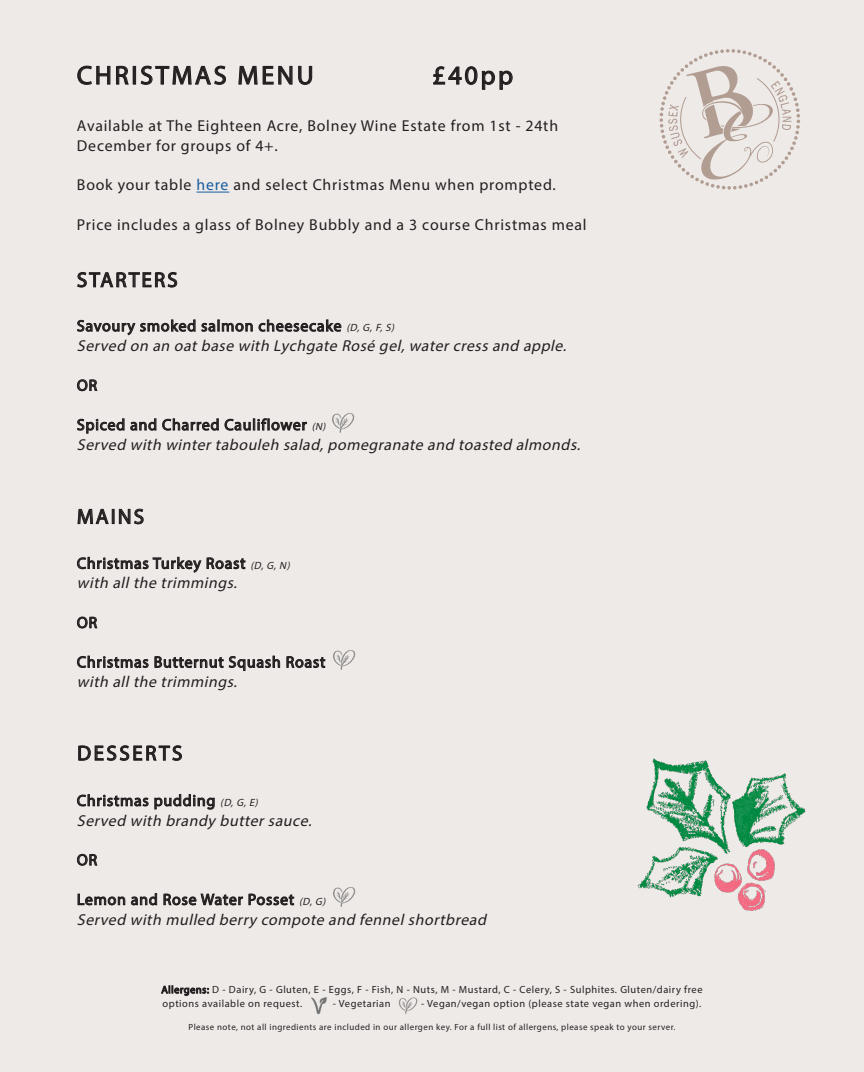
<style>
.page{position:relative;width:864px;height:1072px;background:#fff}
.page>*{position:absolute;margin:0;border:0;box-sizing:border-box;transform-origin:0 0}
.t1{font:26.25px "Myriad Pro";letter-spacing:.1em;color:#231f20}
.t2{font:21px "Myriad Pro";letter-spacing:.1em;color:#231f20}
.t3{font:21px "Myriad Pro";letter-spacing:.12em;color:#231f20}
.t4{font:15.75px/19.8px "Myriad Pro";letter-spacing:.05em;color:#231f20}
.t5{font:italic 15.75px/19.8px "Myriad Pro";color:#231f20}
.t6{font:10.5px "Myriad Pro";letter-spacing:.05em;color:#231f20}
.t7{font:8.92px "Myriad Pro";letter-spacing:.05em;color:#231f20}
.s1{color:#175d9e}
.s2{font-style:normal}
.s3{font-size:10.5px}
.s4{font-style:italic;font-size:10.5px}
</style>
<div class="page">
<div style="left:0;top:0;width:863px;height:1071px;background:#eeeae8"></div>
<svg style="left:77px;top:65px;width:52px;height:20px"></svg>
<div style="left:133px;top:66px;width:3px;height:19px;border:1px solid #231f20"></div>
<svg style="left:140px;top:65px;width:86px;height:20px"></svg>
<svg style="left:238px;top:65px;width:74px;height:20px"></svg>
<svg style="left:433px;top:66px;width:80px;height:24px"></svg>
<svg style="left:77px;top:319px;width:264px;height:17px"></svg>
<svg style="left:77px;top:379px;width:21px;height:12px"></svg>
<svg style="left:77px;top:418px;width:230px;height:16px"></svg>
<svg style="left:77px;top:556px;width:168px;height:17px"></svg>
<svg style="left:77px;top:616px;width:21px;height:12px"></svg>
<svg style="left:77px;top:655px;width:203px;height:16px"></svg>
<svg style="left:286px;top:656px;width:39px;height:12px"></svg>
<svg style="left:77px;top:794px;width:138px;height:15px"></svg>
<svg style="left:77px;top:853px;width:21px;height:13px"></svg>
<svg style="left:77px;top:893px;width:48px;height:12px"></svg>
<svg style="left:131px;top:893px;width:26px;height:12px"></svg>
<svg style="left:163px;top:893px;width:131px;height:13px"></svg>
<svg style="left:659px;top:49px;width:140px;height:141px"></svg>
<img style="left:332px;top:413px;width:22px;height:20px">
<svg style="left:77px;top:271px;width:101px;height:17px"></svg>
<svg style="left:77px;top:508px;width:32px;height:17px"></svg>
<div style="left:112px;top:509px;width:3px;height:15px;border:1px solid #231f20"></div>
<svg style="left:118px;top:508px;width:26px;height:17px"></svg>
<svg style="left:78px;top:745px;width:104px;height:16px"></svg>
<img style="left:333px;top:650px;width:22px;height:20px">
<img style="left:333px;top:887px;width:22px;height:20px">
<img style="left:637px;top:758px;width:169px;height:153px">
<hr style="left:196px;top:192px;width:33px;height:1px;background:#175d9e">
<svg style="left:161px;top:985px;width:48px;height:11px"></svg>
<img style="left:311px;top:997px;width:16px;height:17px">
<img style="left:398px;top:997px;width:19px;height:17px">
<p class="t1" style="left:77px;top:59px;width:238px">CHRISTMAS MENU</p>
<p class="t1" style="left:432px;top:59px;width:82px">£40pp</p>
<p class="t4" style="left:77px;top:116px;width:482px">Available at The Eighteen Acre, Bolney Wine Estate from 1st - 24th<br>December for groups of 4+.</p>
<p class="t4" style="left:77px;top:175px;width:480px">Book your table <span class="s1">here</span> and select Christmas Menu when prompted.</p>
<p class="t4" style="left:77px;top:215px;width:511px">Price includes a glass of Bolney Bubbly and a 3 course Christmas meal</p>
<p class="t2" style="left:77px;top:267px;width:102px">STARTERS</p>
<p class="t5" style="left:77px;top:316px;width:494px"><span class="s2">Savoury smoked salmon cheesecake</span> <span class="s3">(D,G,F,S)<br></span>Served on an oatbase with Lychgate Rosé gel,watercress and apple.</p>
<p class="t4" style="left:77px;top:375px;width:22px">OR</p>
<p class="t5" style="left:77px;top:414px;width:508px"><span class="s2">Spiced and Charred Cauliflower</span> <span class="s3">(N)<br></span>Served with wintertabouleh salad,pomegranate and toasted almonds.</p>
<p class="t2" style="left:77px;top:503px;width:69px">MAINS</p>
<p class="t4" style="left:77px;top:553px;width:217px">Christmas Turkey Roast <span class="s4">(D,G,N)</span></p>
<p class="t5" style="left:77px;top:573px;width:165px">with allthe trimmings.</p>
<p class="t4" style="left:77px;top:612px;width:22px">OR</p>
<p class="t4" style="left:77px;top:652px;width:250px">Christmas Butternut Squash Roast</p>
<p class="t5" style="left:77px;top:671px;width:165px">with allthe trimmings.</p>
<p class="t3" style="left:77px;top:740px;width:107px">DESSERTS</p>
<p class="t4" style="left:77px;top:790px;width:185px">Christmas pudding <span class="s4">(D,G,E)</span></p>
<p class="t5" style="left:77px;top:810px;width:240px">Served with brandy buttersauce.</p>
<p class="t4" style="left:77px;top:849px;width:22px">OR</p>
<p class="t4" style="left:77px;top:889px;width:253px">Lemon and Rose Water Posset <span class="s4">(D,G)</span></p>
<p class="t5" style="left:77px;top:909px;width:414px">Served with mulled berry compote and fennelshortbread</p>
<p class="t6" style="left:161px;top:983px;width:542px">Allergens: D - Dairy, G - Gluten, E - Eggs, F - Fish, N - Nuts, M - Mustard, C - Celery, S - Sulphites. Gluten/dairy free</p>
<p class="t6" style="left:162px;top:996px;width:141px">options available on request.</p>
<p class="t6" style="left:333px;top:996px;width:59px">- Vegetarian</p>
<p class="t6" style="left:421px;top:996px;width:281px">- Vegan/vegan option (please state vegan when ordering).</p>
<p class="t7" style="left:188px;top:1021px;width:488px">Please note, not all ingredients are included in our allergen key. For a full list of allergens, please speak to your server.</p>
</div>
